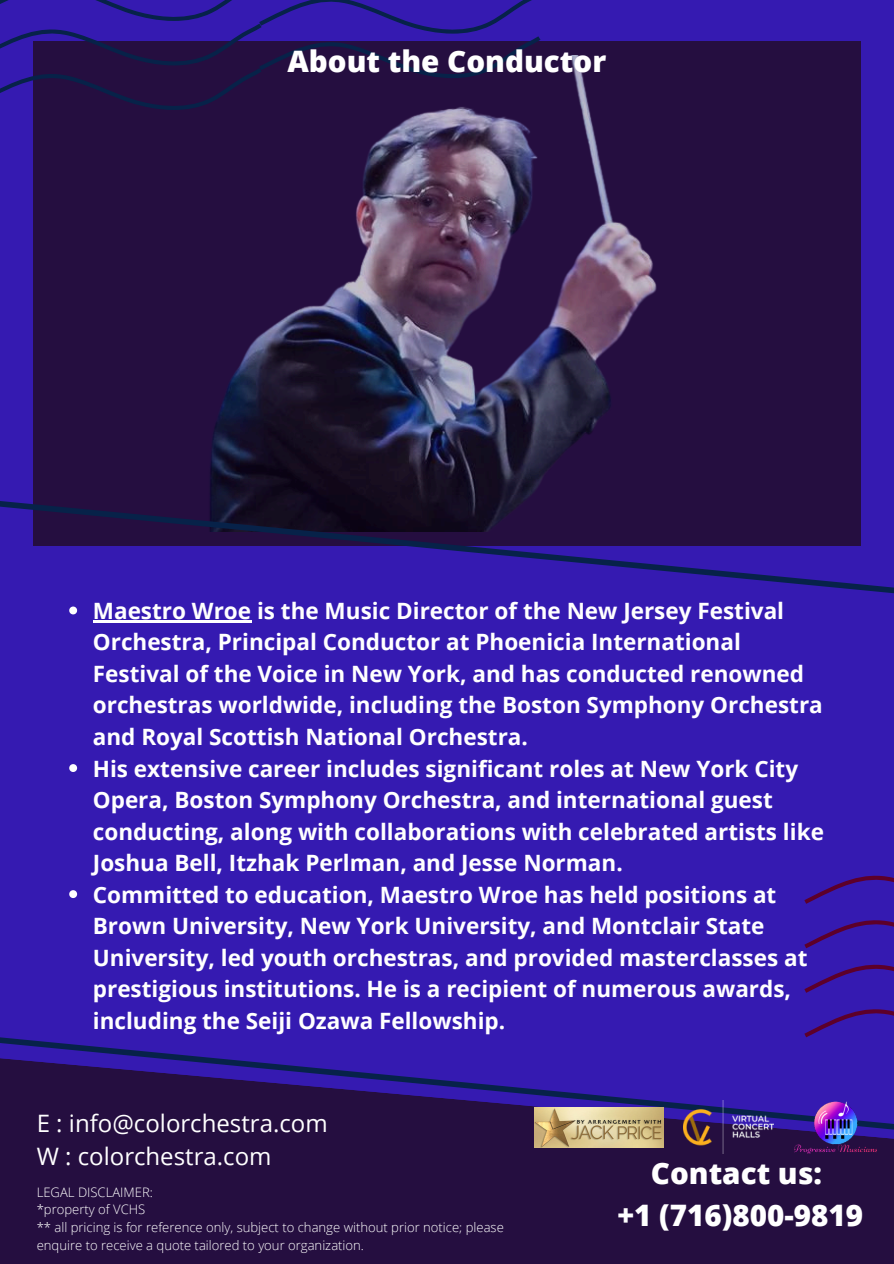
<style>
.page{position:relative;width:894px;height:1264px;background:#fff}
.page>*{position:absolute;margin:0;border:0;box-sizing:border-box;transform-origin:0 0}
.t1{font:800 29.55px/41.2px "Open Sans";color:#fff;text-align:center}
.t2{font:24px/32.7px "Open Sans";color:#fff}
.t3{font:700 22.5px/31.5px "Open Sans";color:#fff}
.t4{font:300 13.05px/17.7px "Open Sans";color:#fff}
</style>
<div class="page">
<div style="left:0;top:0;width:893px;height:1263px;background:#351ab1"></div>
<div style="left:0;top:1142px;width:893px;height:121px;background:#250e40"></div>
<div style="left:34px;top:41px;width:825px;height:504px;background:#250e40"></div>
<img style="left:210px;top:55px;width:447px;height:438px">
<svg style="left:0;top:493px;width:893px;height:118px"></svg>
<svg style="left:0;top:1037px;width:893px;height:105px"></svg>
<svg style="left:804px;top:875px;width:89px;height:171px"></svg>
<svg style="left:0;top:0;width:540px;height:111px"></svg>
<svg style="left:69px;top:606px;width:8px;height:8px"></svg>
<hr style="left:93px;top:620px;width:158px;height:2px;background:#fff">
<svg style="left:69px;top:764px;width:8px;height:8px"></svg>
<svg style="left:69px;top:890px;width:8px;height:8px"></svg>
<img style="left:534px;top:1107px;width:129px;height:40px">
<img style="left:683px;top:1100px;width:90px;height:53px">
<img style="left:794px;top:1100px;width:82px;height:55px">
<h2 class="t1" style="left:287px;top:40px;width:320px">About the Conductor</h2>
<p class="t3" style="left:93px;top:594px;width:731px">Maestro Wroe is the Music Director of the New Jersey Festival Orchestra, Principal Conductor at Phoenicia International Festival of the Voice in New York, and has conducted renowned orchestras worldwide, including the Boston Symphony Orchestra and Royal Scottish National Orchestra.</p>
<p class="t3" style="left:93px;top:752px;width:732px">His extensive career includes significant roles at New York City Opera, Boston Symphony Orchestra, and international guest conducting, along with collaborations with celebrated artists like Joshua Bell, Itzhak Perlman, and Jesse Norman.</p>
<h1 class="t3" style="left:93px;top:878px;width:716px">Committed to education, Maestro Wroe has held positions at Brown University, New York University, and Montclair State University, led youth orchestras, and provided masterclasses at prestigious institutions. He is a recipient of numerous awards, including the Seiji Ozawa Fellowship.</h1>
<p class="t2" style="left:37px;top:1106px;width:292px">E : info@colorchestra.com<br>W : colorchestra.com</p>
<p class="t4" style="left:37px;top:1182px;width:118px">LEGAL DISCLAIMER:</p>
<p class="t4" style="left:37px;top:1200px;width:110px">*property of VCHS</p>
<p class="t4" style="left:37px;top:1217px;width:468px">** all pricing is for reference only, subject to change without prior notice; please enquire to receive a quote tailored to your organization.</p>
<p class="t1" style="left:617px;top:1152px;width:247px">Contact us:<br>+1 (716)800-9819</p>
</div>
